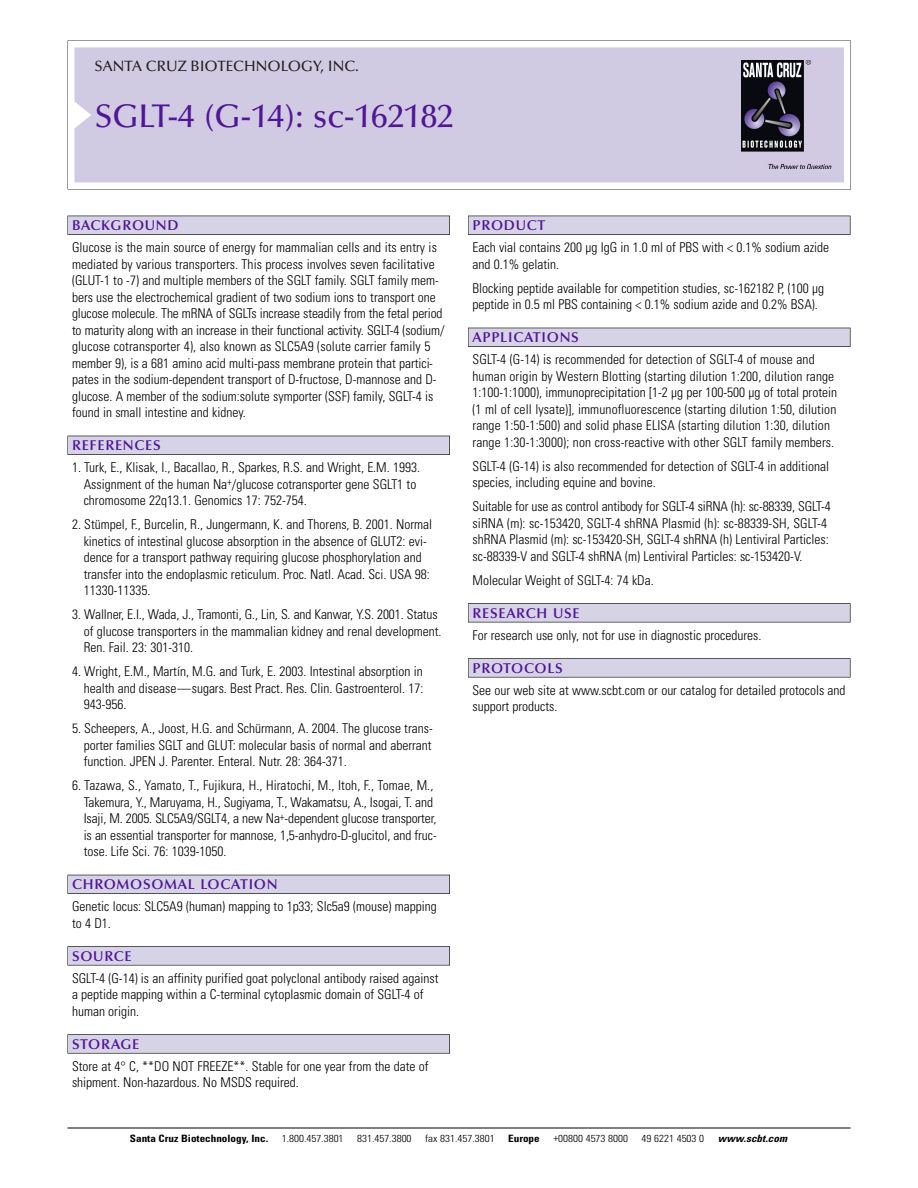
<style>
.page{position:relative;width:918px;height:1188px;background:#fff}
.page>*{position:absolute;margin:0;border:0;box-sizing:border-box;transform-origin:0 0}
.t1{font:500 33px "Optima";color:#511695}
.t2{font:500 15px "Optima";color:#231f20}
.t3{font:600 14.25px "Optima";letter-spacing:.05em;color:#511695}
.t4{font:300 condensed 13.5px/16.5px "Univers";color:#000}
.t5{font:300 condensed 10.2px "Univers";color:#000;scale:1.1 1}
.t6{font:700 condensed 10.2px "Univers";color:#000;scale:1.1 1}
.t7{font:italic 700 condensed 10.2px "Univers";letter-spacing:.005em;color:#000;scale:1.1 1}
</style>
<div class="page">
<svg style="left:68px;top:40px;width:783px;height:149px"></svg>
<div style="left:74px;top:47px;width:770px;height:135px;background:#d1cae3"></div>
<img style="left:741px;top:60px;width:90px;height:108px">
<div style="left:68px;top:216px;width:382px;height:19px;background:#525155"></div>
<div style="left:68px;top:216px;width:381px;height:18px;background:#d7d3e7"></div>
<div style="left:68px;top:436px;width:382px;height:19px;background:#515055"></div>
<div style="left:68px;top:436px;width:381px;height:18px;background:#d7d3e7"></div>
<div style="left:68px;top:875px;width:382px;height:19px;background:#525158"></div>
<div style="left:68px;top:875px;width:381px;height:18px;background:#d7d3e7"></div>
<div style="left:68px;top:946px;width:382px;height:19px;background:#575759"></div>
<div style="left:68px;top:947px;width:381px;height:18px;background:#d7d3e7"></div>
<svg style="left:68px;top:1034px;width:382px;height:20px"></svg>
<div style="left:68px;top:1035px;width:381px;height:18px;background:#d7d3e7"></div>
<div style="left:468px;top:216px;width:382px;height:19px;background:#525155"></div>
<div style="left:468px;top:216px;width:382px;height:18px;background:#d7d3e7"></div>
<div style="left:468px;top:328px;width:382px;height:19px;background:#515055"></div>
<div style="left:468px;top:328px;width:382px;height:18px;background:#d7d3e7"></div>
<div style="left:468px;top:603px;width:382px;height:19px;background:#545357"></div>
<div style="left:468px;top:604px;width:382px;height:18px;background:#d7d3e7"></div>
<div style="left:468px;top:658px;width:382px;height:19px;background:#575759"></div>
<div style="left:468px;top:659px;width:382px;height:18px;background:#d7d3e7"></div>
<hr style="left:68px;top:1128px;width:782px;height:1px;background:#000">
<p class="t2" style="left:94px;top:61px;width:266px">SANTA CRUZ BIOTECHNOLOGY, INC.</p>
<h1 class="t1" style="left:94px;top:103px;width:361px">SGLT-4 (G-14): sc-162182</h1>
<p class="t3" style="left:72px;top:219px;width:108px">BACKGROUND</p>
<p class="t4" style="left:72px;top:240px;width:374px">Glucose is the main source of energy for mammalian cells and its entry is mediated by various transporters. This process involves seven facilitative (GLUT-1 to -7) and multiple members of the SGLT family. SGLT family mem&shy;bers use the electrochemical gradient of two sodium ions to transport one glucose molecule. The mRNA of SGLTs increase steadily from the fetal period to maturity along with an increase in their functional activity. SGLT-4 (sodium/ glucose cotransporter 4), also known as SLC5A9 (solute carrier family 5 member 9), is a 681 amino acid multi-pass membrane protein that partici&shy;pates in the sodium-dependent transport of D-fructose, D-mannose and D&shy;glucose. A member of the sodium:solute symporter (SSF) family, SGLT-4 is found in small intestine and kidney.</p>
<p class="t3" style="left:72px;top:440px;width:90px">REFERENCES</p>
<p class="t4" style="left:84px;top:460px;width:338px;text-indent:-12px">1. Turk, E., Klisak, I., Bacallao, R., Sparkes, R.S. and Wright, E.M. 1993.<br>Assignment of the human Na<sup>+</sup>/glucose cotransporter gene SGLT1 to chromosome 22q13.1. Genomics 17: 752-754.</p>
<p class="t4" style="left:84px;top:517px;width:350px;text-indent:-12px">2. Stümpel, F., Burcelin, R., Jungermann, K. and Thorens, B. 2001. Normal kinetics of intestinal glucose absorption in the absence of GLUT2: evi&shy;dence for a transport pathway requiring glucose phosphorylation and transfer into the endoplasmic reticulum. Proc. Natl. Acad. Sci. USA 98:<br>11330-11335.</p>
<p class="t4" style="left:84px;top:607px;width:359px;text-indent:-12px">3. Wallner, E.I., Wada, J., Tramonti, G., Lin, S. and Kanwar, Y.S. 2001. Status of glucose transporters in the mammalian kidney and renal development.<br>Ren. Fail. 23: 301-310.</p>
<p class="t4" style="left:84px;top:664px;width:341px;text-align:justify;text-indent:-12px">4. Wright, E.M., Martín, M.G. and Turk, E. 2003. Intestinal absorption in health and disease—sugars. Best Pract. Res. Clin. Gastroenterol. 17:<br>943-956.</p>
<p class="t4" style="left:84px;top:721px;width:351px;text-align:justify;text-indent:-12px">5. Scheepers, A., Joost, H.G. and Schürmann, A. 2004. The glucose trans&shy;porter families SGLT and GLUT: molecular basis of normal and aberrant function. JPEN J. Parenter. Enteral. Nutr. 28: 364-371.</p>
<p class="t4" style="left:84px;top:778px;width:355px;text-indent:-12px">6. Tazawa, S., Yamato, T., Fujikura, H., Hiratochi, M., Itoh, F., Tomae, M., Takemura, Y., Maruyama, H., Sugiyama, T., Wakamatsu, A., Isogai, T. and Isaji, M. 2005. SLC5A9/SGLT4, a new Na<sup>+</sup>-dependent glucose transporter, is an essential transporter for mannose, 1,5-anhydro-D-glucitol, and fruc&shy;tose. Life Sci. 76: 1039-1050.</p>
<p class="t3" style="left:72px;top:879px;width:207px">CHROMOSOMAL LOCATION</p>
<p class="t4" style="left:72px;top:899px;width:366px">Genetic locus: SLC5A9 (human) mapping to 1p33; Slc5a9 (mouse) mapping to 4 D1.</p>
<p class="t3" style="left:72px;top:950px;width:61px">SOURCE</p>
<p class="t4" style="left:72px;top:971px;width:368px">SGLT-4 (G-14) is an affinity purified goat polyclonal antibody raised against a peptide mapping within a C-terminal cytoplasmic domain of SGLT-4 of human origin.</p>
<p class="t3" style="left:72px;top:1038px;width:69px">STORAGE</p>
<p class="t4" style="left:72px;top:1059px;width:358px">Store at 4° C, **DO NOT FREEZE**. Stable for one year from the date of shipment. Non-hazardous. No MSDS required.</p>
<p class="t3" style="left:473px;top:219px;width:74px">PRODUCT</p>
<p class="t4" style="left:473px;top:240px;width:358px">Each vial contains 200 µg IgG in 1.0 ml of PBS with &lt; 0.1% sodium azide and 0.1% gelatin.</p>
<p class="t4" style="left:473px;top:281px;width:353px">Blocking peptide available for competition studies, sc-162182 P, (100 µg peptide in 0.5 ml PBS containing &lt; 0.1% sodium azide and 0.2% BSA).</p>
<p class="t3" style="left:473px;top:332px;width:108px">APPLICATIONS</p>
<p class="t4" style="left:473px;top:352px;width:366px">SGLT-4 (G-14) is recommended for detection of SGLT-4 of mouse and human origin by Western Blotting (starting dilution 1:200, dilution range 1:100-1:1000), immunoprecipitation [1-2 µg per 100-500 µg of total protein (1 ml of cell lysate)], immunofluorescence (starting dilution 1:50, dilution range 1:50-1:500) and solid phase ELISA (starting dilution 1:30, dilution range 1:30-1:3000); non cross-reactive with other SGLT family members.</p>
<p class="t4" style="left:473px;top:459px;width:358px">SGLT-4 (G-14) is also recommended for detection of SGLT-4 in additional species, including equine and bovine.</p>
<p class="t4" style="left:473px;top:499px;width:360px">Suitable for use as control antibody for SGLT-4 siRNA (h): sc-88339, SGLT-4 siRNA (m): sc-153420, SGLT-4 shRNA Plasmid (h): sc-88339-SH, SGLT-4 shRNA Plasmid (m): sc-153420-SH, SGLT-4 shRNA (h) Lentiviral Particles: sc-88339-V and SGLT-4 shRNA (m) Lentiviral Particles: sc-153420-V.</p>
<p class="t4" style="left:473px;top:573px;width:183px">Molecular Weight of SGLT-4: 74 kDa.</p>
<p class="t3" style="left:473px;top:607px;width:109px">RESEARCH USE</p>
<p class="t4" style="left:473px;top:628px;width:290px">For research use only, not for use in diagnostic procedures.</p>
<p class="t3" style="left:473px;top:662px;width:92px">PROTOCOLS</p>
<p class="t4" style="left:473px;top:683px;width:375px">See our web site at www.scbt.com or our catalog for detailed protocols and support products.</p>
<p class="t6" style="left:130px;top:1135px;width:127px">Santa Cruz Biotechnology, Inc.</p>
<p class="t5" style="left:282px;top:1135px;width:58px">1.800.457.3801</p>
<p class="t5" style="left:357px;top:1135px;width:51px">831.457.3800</p>
<p class="t5" style="left:425px;top:1135px;width:65px">fax 831.457.3801</p>
<p class="t6" style="left:508px;top:1135px;width:30px">Europe</p>
<p class="t5" style="left:553px;top:1135px;width:69px">+00800 4573 8000</p>
<p class="t5" style="left:642px;top:1135px;width:58px">49 6221 4503 0</p>
<p class="t7" style="left:718px;top:1135px;width:64px">www.scbt.com</p>
</div>
